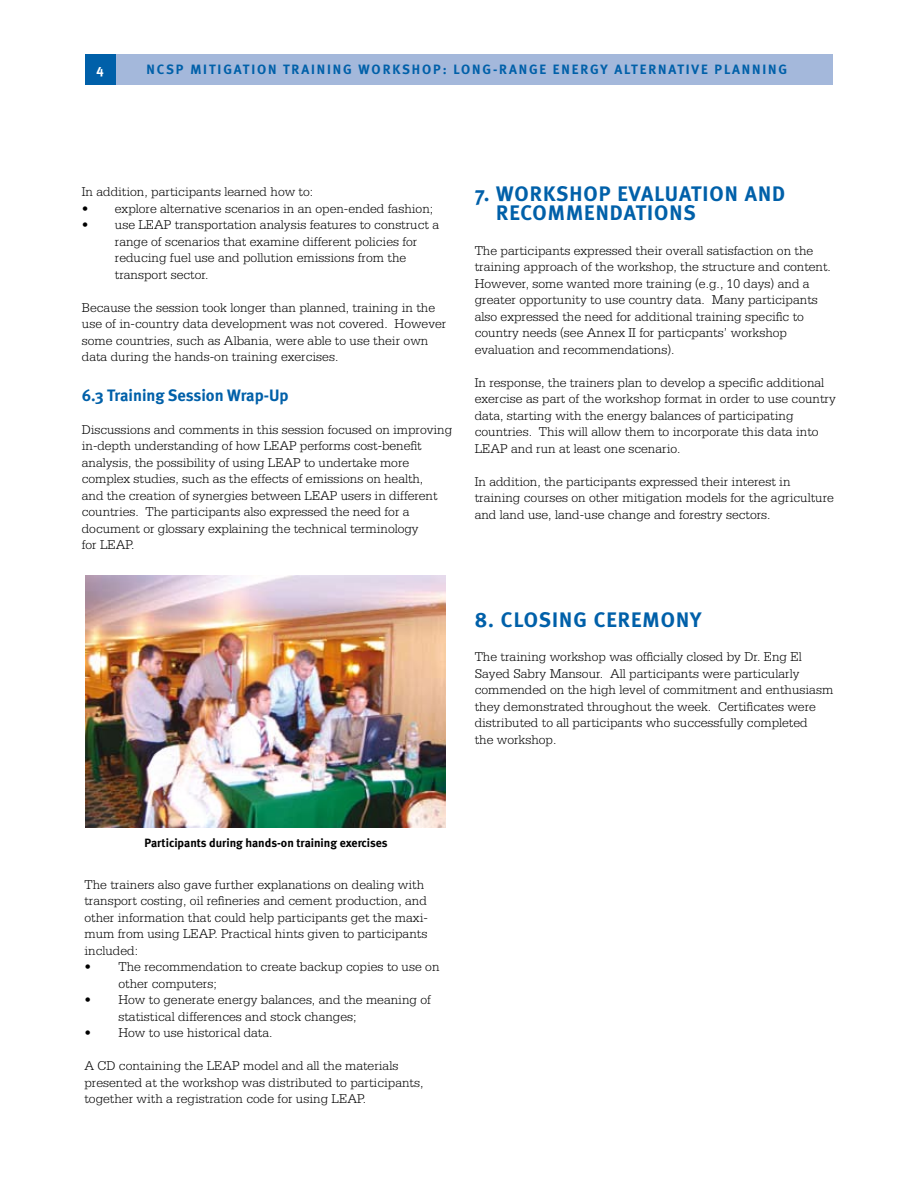
<style>
.page{position:relative;width:918px;height:1188px;background:#fff}
.page>*{position:absolute;margin:0;border:0;box-sizing:border-box;transform-origin:0 0}
.t1{font:700 21px/19.5px "Meta";letter-spacing:.05em;color:#0060a9}
.t2{font:700 16.5px "Meta";letter-spacing:-.005em;color:#0060a9}
.t3{font:300 13.5px/16.5px "Serifa";color:#000}
.t4{font:700 13.5px "Meta";letter-spacing:.14em;color:#0060a9}
.t5{font:700 13.5px "Meta";color:#fff}
.t6{font:700 12px "Meta";color:#000}
</style>
<div class="page">
<div style="left:112px;top:55px;width:721px;height:30px;background:#a4b8db"></div>
<div style="left:85px;top:55px;width:30px;height:30px;background:#0060a9"></div>
<img style="left:85px;top:576px;width:360px;height:252px">
<p class="t5" style="left:96px;top:62px;width:9px">4</p>
<p class="t4" style="left:147px;top:62px;width:642px">NCSP MITIGATION TRAINING WORKSHOP: LONG-RANGE EN ERGY ALTERNATIVE PLANN ING</p>
<p class="t3" style="left:82px;top:183px;width:233px">In addition, participants learned how to:</p>
<p class="t3" style="left:82px;top:200px;width:353px">• explore alternative scenarios in an open-ended fashion;</p>
<p class="t3" style="left:115px;top:216px;width:326px;text-indent:-33px">• use LEAP transportation analysis features to construct a range of scenarios that examine different policies for reducing fuel use and pollution emissions from the transport sector.</p>
<p class="t3" style="left:82px;top:299px;width:366px">Because the session took longer than planned, training in the use of in-country data development was not covered. However some countries, such as Albania, were able to use their own data during the hands-on training exercises.</p>
<p class="t2" style="left:82px;top:385px;width:208px">6.3 TRAINING SESSION WRAP-UP</p>
<p class="t3" style="left:82px;top:421px;width:372px">Discussions and comments in this session focused on improving in-depth understanding of how LEAP performs cost-benefit analysis, the possibility of using LEAP to undertake more complex studies, such as the effects of emissions on health,<br>and the creation of synergies between LEAP users in different countries. The participants also expressed the need for a document or glossary explaining the technical terminology<br>for LEAP.</p>
<h1 class="t1" style="left:496px;top:183px;width:291px;text-indent:-21px">7. WORKSHOP EVALUATION AND<br>RECOMM ENDATIONS</h1>
<p class="t3" style="left:475px;top:242px;width:358px">The participants expressed their overall satisfaction on the training approach of the workshop, the structure and content.<br>However, some wanted more training (e.g., 10 days) and a greater opportunity to use country data. Many participants also expressed the need for additional training specific to country needs (see Annex II for particpants’ workshop evaluation and recommendations).</p>
<p class="t3" style="left:475px;top:374px;width:363px">In response, the trainers plan to develop a specific additional exercise as part of the workshop format in order to use country data, starting with the energy balances of participating countries. This will allow them to incorporate this data into LEAP and run at least one scenario.</p>
<p class="t3" style="left:475px;top:473px;width:361px">In addition, the participants expressed their interest in training courses on other mitigation models for the agriculture and land use, land-use change and forestry sectors.</p>
<h1 class="t1" style="left:475px;top:609px;width:228px">8. CLOSING CEREMONY</h1>
<p class="t3" style="left:475px;top:648px;width:360px">The training workshop was officially closed by Dr. Eng El Sayed Sabry Mansour. All participants were particularly commended on the high level of commitment and enthusiasm they demonstrated throughout the week. Certificates were distributed to all participants who successfully completed<br>the workshop.</p>
<p class="t6" style="left:145px;top:836px;width:245px">PARTICIPANTS DURING HANDS-ON TRAINING EXERCISES</p>
<p class="t3" style="left:84px;top:876px;width:345px">The trainers also gave further explanations on dealing with transport costing, oil refineries and cement production, and other information that could help participants get the maxi&shy;mum from using LEAP. Practical hints given to participants included:</p>
<p class="t3" style="left:118px;top:959px;width:323px;text-indent:-34px">• The recommendation to create backup copies to use on other computers;</p>
<p class="t3" style="left:118px;top:992px;width:314px;text-indent:-34px">• How to generate energy balances, and the meaning of statistical differences and stock changes;</p>
<p class="t3" style="left:84px;top:1025px;width:190px">• How to use historical data.</p>
<p class="t3" style="left:84px;top:1058px;width:341px">A CD containing the LEAP model and all the materials presented at the workshop was distributed to participants, together with a registration code for using LEAP.</p>
</div>
